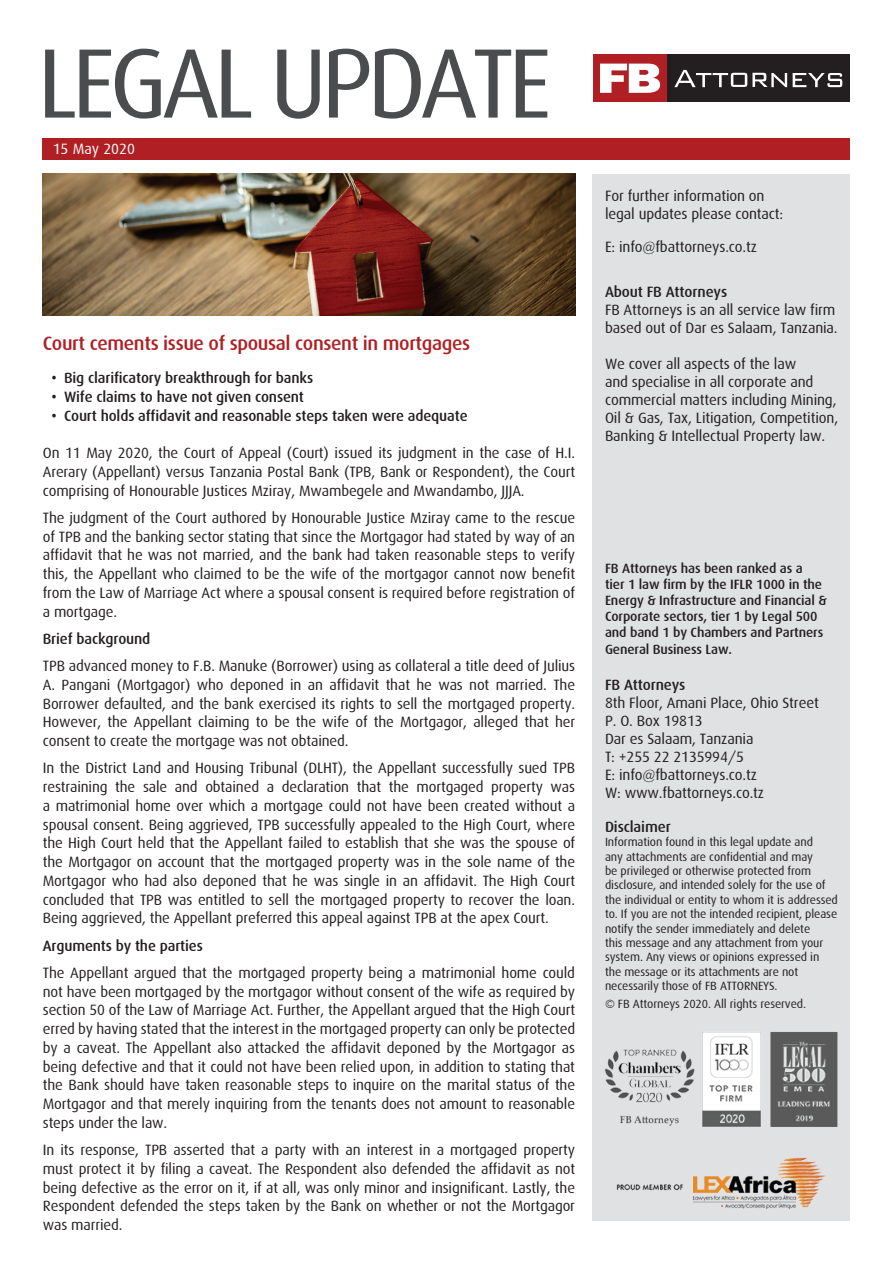
<style>
.page{position:relative;width:893px;height:1263px;background:#fff}
.page>*{position:absolute;margin:0;border:0;box-sizing:border-box;transform-origin:0 0}
.t1{font:98.85px "Dax";letter-spacing:-.06em;color:#4b4c4d}
.t2{font:500 19.5px "Dax";letter-spacing:-.02em;color:#b01f23}
.t3{font:15px/18.8px "Dax";letter-spacing:-.01em;color:#231f20;text-align:justify}
.t4{font:500 15px "Dax";letter-spacing:-.01em;color:#231f20}
.t5{font:15px "Dax";color:#fff}
.t6{font:500 13.5px/16.2px "Dax";letter-spacing:-.01em;color:#231f20}
.t7{font:12px/14.4px "Dax";letter-spacing:-.01em;color:#231f20}
</style>
<div class="page">
<div style="left:593px;top:174px;width:257px;height:1046px;background:#e0e1e3"></div>
<div style="left:666px;top:54px;width:184px;height:48px;background:#231f20"></div>
<div style="left:593px;top:54px;width:74px;height:48px;background:#af1f23"></div>
<svg style="left:600px;top:64px;width:60px;height:29px"></svg>
<svg style="left:674px;top:70px;width:113px;height:17px"></svg>
<svg style="left:793px;top:73px;width:49px;height:14px"></svg>
<div style="left:43px;top:138px;width:807px;height:22px;background:#b01f23"></div>
<img style="left:43px;top:174px;width:532px;height:141px">
<img style="left:604px;top:1032px;width:234px;height:178px">
<h1 class="t1" style="left:37px;top:29px;width:516px">LEGAL UPDATE</h1>
<p class="t5" style="left:53px;top:141px;width:84px">15 May 2020</p>
<h2 class="t2" style="left:43px;top:332px;width:429px">Court cements issue of spousal consent in mortgages</h2>
<p class="t4" style="left:51px;top:369px;width:263px">• Big clarificatory breakthrough for banks</p>
<p class="t4" style="left:51px;top:388px;width:254px">• Wife claims to have not given consent</p>
<p class="t4" style="left:51px;top:407px;width:418px">• Court holds affidavit and reasonable steps taken were adequate</p>
<p class="t3" style="left:43px;top:444px;width:534px">On 11 May 2020, the Court of Appeal (Court) issued its judgment in the case of H.I.<br>Arerary (Appellant) versus Tanzania Postal Bank (TPB, Bank or Respondent), the Court comprising of Honourable Justices Mziray, Mwambegele and Mwandambo, JJJA.</p>
<p class="t3" style="left:43px;top:508px;width:534px">The judgment of the Court authored by Honourable Justice Mziray came to the rescue of TPB and the banking sector stating that since the Mortgagor had stated by way of an affidavit that he was not married, and the bank had taken reasonable steps to verify this, the Appellant who claimed to be the wife of the mortgagor cannot now benefit from the Law of Marriage Act where a spousal consent is required before registration of a mortgage.</p>
<p class="t4" style="left:43px;top:630px;width:109px">Brief background</p>
<p class="t3" style="left:43px;top:657px;width:534px">TPB advanced money to F.B. Manuke (Borrower) using as collateral a title deed of Julius A. Pangani (Mortgagor) who deponed in an affidavit that he was not married. The Borrower defaulted, and the bank exercised its rights to sell the mortgaged property.<br>However, the Appellant claiming to be the wife of the Mortgagor, alleged that her consent to create the mortgage was not obtained.</p>
<p class="t3" style="left:43px;top:759px;width:534px">In the District Land and Housing Tribunal (DLHT), the Appellant successfully sued TPB restraining the sale and obtained a declaration that the mortgaged property was a matrimonial home over which a mortgage could not have been created without a spousal consent. Being aggrieved, TPB successfully appealed to the High Court, where the High Court held that the Appellant failed to establish that she was the spouse of the Mortgagor on account that the mortgaged property was in the sole name of the Mortgagor who had also deponed that he was single in an affidavit. The High Court concluded that TPB was entitled to sell the mortgaged property to recover the loan.<br>Being aggrieved, the Appellant preferred this appeal against TPB at the apex Court.</p>
<p class="t4" style="left:43px;top:937px;width:162px">Arguments by the parties</p>
<p class="t3" style="left:43px;top:963px;width:534px">The Appellant argued that the mortgaged property being a matrimonial home could not have been mortgaged by the mortgagor without consent of the wife as required by section 50 of the Law of Marriage Act. Further, the Appellant argued that the High Court erred by having stated that the interest in the mortgaged property can only be protected by a caveat. The Appellant also attacked the affidavit deponed by the Mortgagor as being defective and that it could not have been relied upon, in addition to stating that the Bank should have taken reasonable steps to inquire on the marital status of the Mortgagor and that merely inquiring from the tenants does not amount to reasonable steps under the law.</p>
<p class="t3" style="left:43px;top:1141px;width:534px">In its response, TPB asserted that a party with an interest in a mortgaged property must protect it by filing a caveat. The Respondent also defended the affidavit as not being defective as the error on it, if at all, was only minor and insignificant. Lastly, the Respondent defended the steps taken by the Bank on whether or not the Mortgagor was married.</p>
<p class="t3" style="left:605px;top:187px;width:180px;line-height:18px">For further information on legal updates please contact:</p>
<p class="t3" style="left:605px;top:238px;width:154px">E: info@fbattorneys.co.tz</p>
<p class="t4" style="left:605px;top:284px;width:124px">About FB Attorneys</p>
<p class="t3" style="left:605px;top:301px;width:234px;line-height:18px">FB Attorneys is an all service law firm based out of Dar es Salaam, Tanzania.</p>
<p class="t3" style="left:605px;top:355px;width:235px;line-height:18px;text-align:left">We cover all aspects of the law<br>and specialise in all corporate and commercial matters including Mining, Oil &amp; Gas, Tax, Litigation, Competition, Banking &amp; Intellectual Property law.</p>
<p class="t6" style="left:605px;top:560px;width:223px">FB Attorneys has been ranked as a<br>tier 1 law firm by the IFLR 1000 in the Energy &amp; Infrastructure and Financial &amp; Corporate sectors, tier 1 by Legal 500 and band 1 by Chambers and Partners General Business Law.</p>
<p class="t4" style="left:605px;top:676px;width:82px">FB Attorneys</p>
<p class="t3" style="left:605px;top:693px;width:215px;line-height:18px;text-align:left">8th Floor, Amani Place, Ohio Street<br>P. O. Box 19813<br>Dar es Salaam, Tanzania<br>T: +255 22 2135994/5<br>E: info@fbattorneys.co.tz<br>W: www.fbattorneys.co.tz</p>
<p class="t4" style="left:605px;top:818px;width:67px">Disclaimer</p>
<p class="t7" style="left:605px;top:835px;width:234px">Information found in this legal update and<br>any attachments are confidential and may<br>be privileged or otherwise protected from disclosure, and intended solely for the use of the individual or entity to whom it is addressed to. If you are not the intended recipient, please notify the sender immediately and delete<br>this message and any attachment from your system. Any views or opinions expressed in the message or its attachments are not necessarily those of FB ATTORNEYS.</p>
<p class="t7" style="left:605px;top:996px;width:203px">© FB Attorneys 2020. All rights reserved.</p>
</div>
